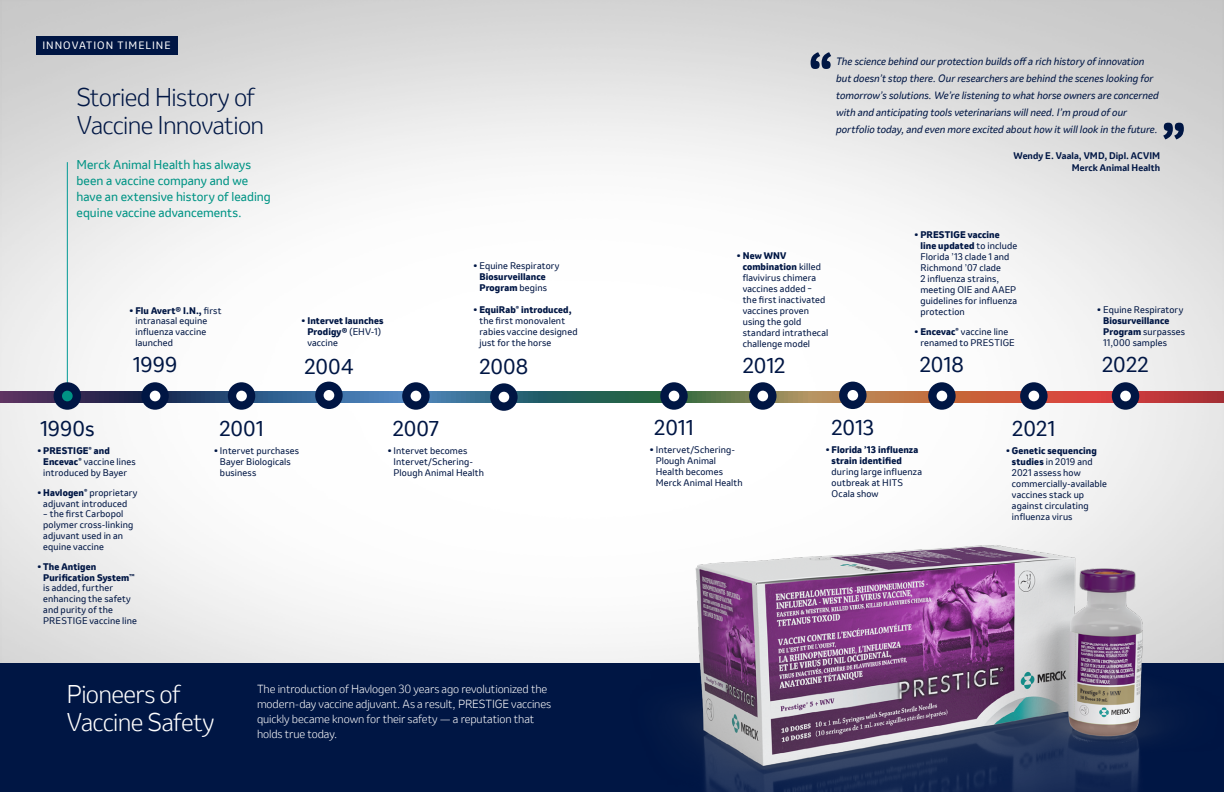
<style>
.page{position:relative;width:1224px;height:792px;background:#fff}
.page>*{position:absolute;margin:0;border:0;box-sizing:border-box;transform-origin:0 0}
.t1{font:700 60px "Invention";color:#001644}
.t2{font:300 24px/28px "Invention";letter-spacing:-.03em;color:#001644}
.t3{font:300 24px/28px "Invention";letter-spacing:-.03em;color:#fff}
.t4{font:20px "Invention";color:#001644}
.t5{font:12px/16px "Invention";color:#009485}
.t6{font:300 11px/15px "Invention";letter-spacing:-.01em;color:#fff}
.t7{font:italic 10px/17px "Invention";letter-spacing:.005em;color:#001644}
.t8{font:10px "Invention";letter-spacing:.1em;color:#fff}
.t9{font:9px/11px "Invention";letter-spacing:.015em;color:#001644}
.t10{font:800 9px/11px "Invention";letter-spacing:.01em;color:#001644}
.t11{font:700 9px/12px "Invention";letter-spacing:.01em;color:#001644;text-align:right}
.s1{font-weight:800}
.s2{font-weight:400}
</style>
<div class="page">
<img style="left:0;top:0;width:1224px;height:663px">
<div style="left:0;top:663px;width:1224px;height:129px;background:#001644"></div>
<hr style="left:67px;top:162px;width:1px;height:235px;background:#009995">
<svg style="left:0;top:392px;width:1224px;height:10px;background:#6a5a5e"></svg>
<div style="left:228px;top:382px;width:27px;height:28px;background:#001644;border-radius:50%"></div>
<div style="left:236px;top:391px;width:11px;height:10px;background:#fff;border-radius:50%"></div>
<div style="left:315px;top:382px;width:28px;height:27px;background:#001644;border-radius:50%"></div>
<div style="left:324px;top:390px;width:10px;height:11px;background:#fff;border-radius:50%"></div>
<div style="left:490px;top:383px;width:28px;height:28px;background:#001644;border-radius:50%"></div>
<div style="left:499px;top:392px;width:10px;height:10px;background:#fff;border-radius:50%"></div>
<div style="left:402px;top:382px;width:28px;height:28px;background:#001644;border-radius:50%"></div>
<div style="left:411px;top:391px;width:10px;height:10px;background:#fff;border-radius:50%"></div>
<div style="left:141px;top:382px;width:28px;height:28px;background:#001644;border-radius:50%"></div>
<div style="left:150px;top:391px;width:10px;height:10px;background:#fff;border-radius:50%"></div>
<div style="left:839px;top:382px;width:28px;height:27px;background:#001644;border-radius:50%"></div>
<div style="left:847px;top:390px;width:11px;height:11px;background:#fff;border-radius:50%"></div>
<div style="left:1112px;top:382px;width:27px;height:28px;background:#001644;border-radius:50%"></div>
<div style="left:1120px;top:391px;width:11px;height:10px;background:#fff;border-radius:50%"></div>
<div style="left:660px;top:382px;width:28px;height:28px;background:#001644;border-radius:50%"></div>
<div style="left:669px;top:391px;width:10px;height:10px;background:#fff;border-radius:50%"></div>
<div style="left:749px;top:382px;width:28px;height:28px;background:#001644;border-radius:50%"></div>
<div style="left:757px;top:391px;width:11px;height:10px;background:#fff;border-radius:50%"></div>
<div style="left:928px;top:382px;width:28px;height:28px;background:#001644;border-radius:50%"></div>
<div style="left:937px;top:391px;width:10px;height:10px;background:#fff;border-radius:50%"></div>
<div style="left:54px;top:382px;width:27px;height:28px;background:#001644;border-radius:50%"></div>
<div style="left:62px;top:391px;width:11px;height:10px;background:#009485;border-radius:50%"></div>
<img style="left:559px;top:417px;width:665px;height:375px">
<div style="left:36px;top:36px;width:142px;height:19px;background:#001644"></div>
<div style="left:1020px;top:382px;width:28px;height:28px;background:#001644;border-radius:50%"></div>
<div style="left:1029px;top:391px;width:10px;height:10px;background:#fff;border-radius:50%"></div>
<p class="t8" style="left:42px;top:39px;width:130px">INNOVATION TIMELINE</p>
<h2 class="t2" style="left:77px;top:83px;width:189px">Storied History of<br>Vaccine Innovation</h2>
<h3 class="t5" style="left:77px;top:157px;width:196px">Merck Animal Health has always been a vaccine company and we have an extensive history of leading equine vaccine advancements.</h3>
<h3 class="t4" style="left:40px;top:414px;width:56px">1990s</h3>
<p class="t9" style="left:136px;top:305px;width:87px;text-indent:-6px"><span class="s1">• Flu Avert® I.N.,</span> first intranasal equine influenza vaccine launched</p>
<h3 class="t4" style="left:133px;top:351px;width:46px">1999</h3>
<h3 class="t4" style="left:219px;top:414px;width:46px">2001</h3>
<p class="t10" style="left:307px;top:315px;width:78px;text-indent:-6px">• Intervet launches<br>Prodigy® <span class="s2">(EHV-1) vaccine</span></p>
<h3 class="t4" style="left:304px;top:352px;width:51px">2004</h3>
<h3 class="t4" style="left:393px;top:414px;width:48px">2007</h3>
<p class="t10" style="left:479px;top:260px;width:82px;text-indent:-6px">• <span class="s2">Equine Respiratory<br></span>Biosurveillance<br>Program <span class="s2">begins</span></p>
<p class="t9" style="left:479px;top:304px;width:100px;text-indent:-6px"><span class="s1">• EquiRab</span><sup>®</sup> <span class="s1">introduced, </span>the first monovalent rabies vaccine designed just for the horse</p>
<h3 class="t4" style="left:479px;top:352px;width:50px">2008</h3>
<p class="t9" style="left:43px;top:445px;width:94px;text-indent:-6px"><span class="s1">• PRESTIGE</span><sup>®</sup> <span class="s1">and<br>Encevac</span><sup>®</sup> vaccine lines introduced by Bayer</p>
<p class="t9" style="left:37px;top:487px;width:102px;text-align:center"><span class="s1">• Havlogen</span><sup>®</sup> proprietary adjuvant introduced</p>
<p class="t9" style="left:43px;top:509px;width:92px">– the first Carbopol polymer cross-linking adjuvant used in an equine vaccine</p>
<p class="t9" style="left:43px;top:561px;width:95px;text-indent:-6px"><span class="s1">• The Antigen<br>Purification System</span><sup>™ </sup>is added, further enhancing the safety and purity of the<br>PRESTIGE vaccine line</p>
<p class="t9" style="left:220px;top:445px;width:81px;text-indent:-6px"><span class="s1">•</span> Intervet purchases<br>Bayer Biologicals business</p>
<p class="t9" style="left:394px;top:445px;width:92px;text-indent:-6px"><span class="s1">•</span> Intervet becomes<br>Intervet/Schering-<br>Plough Animal Health</p>
<h2 class="t3" style="left:67px;top:680px;width:149px">Pioneers of<br>Vaccine Safety</h2>
<p class="t6" style="left:257px;top:681px;width:296px">The introduction of Havlogen 30 years ago revolutionized the modern-day vaccine adjuvant. As a result, PRESTIGE vaccines quickly became known for their safety — a reputation that holds true today.</p>
<h1 class="t1" style="left:806px;top:33px;width:30px">“</h1>
<p class="t7" style="left:836px;top:53px;width:324px">The science behind our protection builds off a rich history of innovation but doesn’t stop there. Our researchers are behind the scenes looking for tomorrow’s solutions. We’re listening to what horse owners are concerned with and anticipating tools veterinarians will need. I’m proud of our portfolio today, and even more excited about how it will look in the future.</p>
<p class="t11" style="left:1014px;top:150px;width:148px">Wendy E. Vaala, VMD, Dipl. ACVIM<br>Merck Animal Health</p>
<h1 class="t1" style="left:1159px;top:103px;width:30px">”</h1>
<h3 class="t4" style="left:654px;top:413px;width:41px">2011</h3>
<p class="t9" style="left:920px;top:229px;width:98px;text-indent:-6px"><span class="s1">• PRESTIGE vaccine line updated</span> to include<br>Florida ’13 clade 1 and<br>Richmond ’07 clade<br>2 influenza strains, meeting OIE and AAEP guidelines for influenza protection</p>
<p class="t9" style="left:920px;top:326px;width:96px;text-indent:-6px"><span class="s1">• Encevac</span><sup>®</sup> vaccine line renamed to PRESTIGE</p>
<p class="t9" style="left:743px;top:250px;width:87px;text-indent:-6px"><span class="s1">• New WNV combination</span> killed flavivirus chimera vaccines added – the first inactivated vaccines proven using the gold standard intrathecal challenge model</p>
<h3 class="t4" style="left:743px;top:351px;width:44px">2012</h3>
<h3 class="t4" style="left:920px;top:351px;width:45px">2018</h3>
<h3 class="t4" style="left:831px;top:413px;width:44px">2013</h3>
<h3 class="t4" style="left:1012px;top:414px;width:45px">2021</h3>
<p class="t9" style="left:1103px;top:304px;width:83px;text-indent:-6px"><span class="s1">•</span> Equine Respiratory<br><span class="s1">Biosurveillance<br>Program</span> surpasses<br>11,000 samples</p>
<h3 class="t4" style="left:1102px;top:351px;width:48px">2022</h3>
<p class="t9" style="left:656px;top:445px;width:89px;text-indent:-6px"><span class="s1">•</span> Intervet/Schering-<br>Plough Animal<br>Health becomes<br>Merck Animal Health</p>
<p class="t10" style="left:832px;top:445px;width:88px;text-indent:-6px">• Florida ’13 influenza strain identified</p>
<p class="t9" style="left:832px;top:467px;width:92px">during large influenza outbreak at HITS<br>Ocala show</p>
<p class="t9" style="left:1012px;top:445px;width:97px;text-indent:-6px"><span class="s1">• Genetic sequencing studies</span> in 2019 and<br>2021 assess how commercially-available vaccines stack up against circulating influenza virus</p>
</div>
